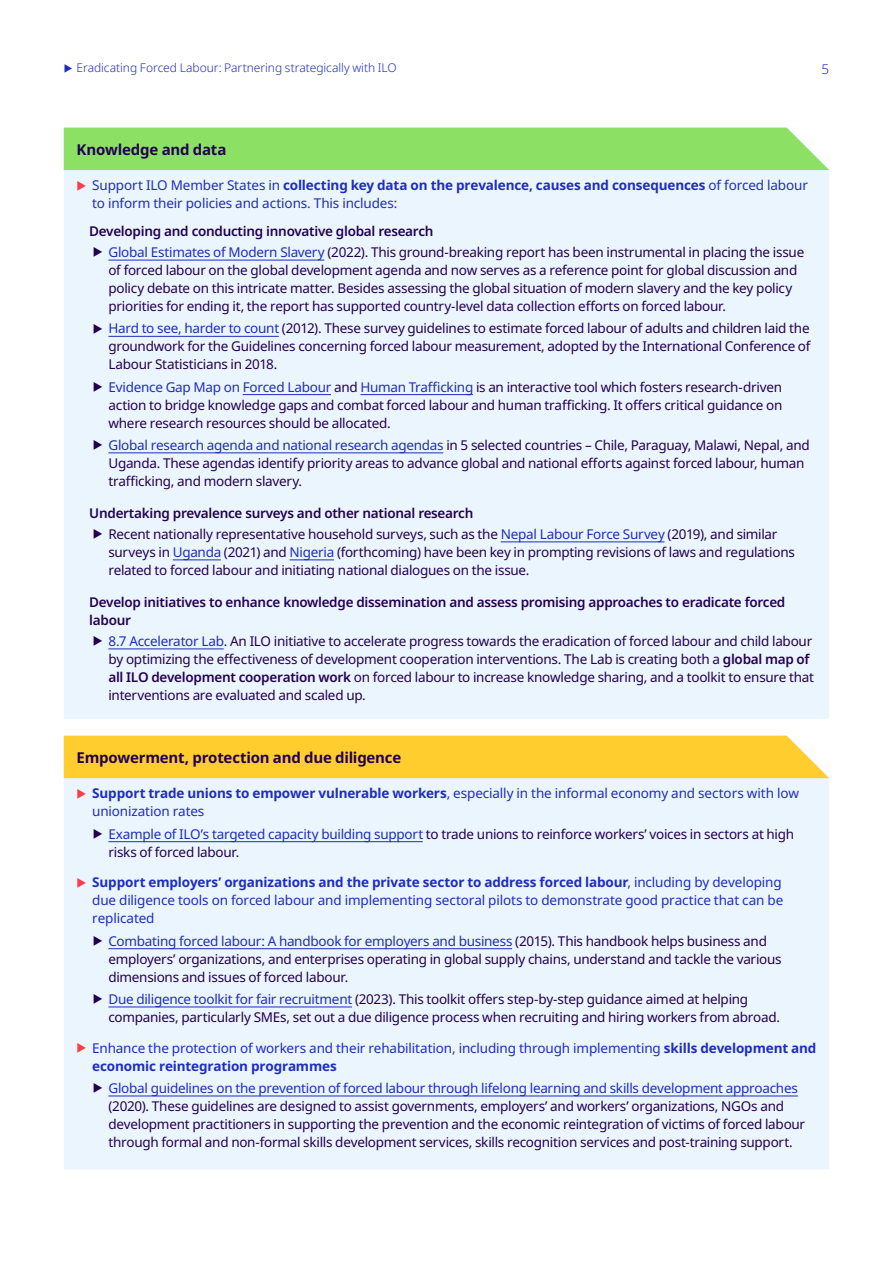
<style>
.page{position:relative;width:893px;height:1263px;background:#fff}
.page>*{position:absolute;margin:0;border:0;box-sizing:border-box;transform-origin:0 0}
.t1{font:700 15px "Noto Sans";letter-spacing:-.015em;color:#230050}
.t2{font:13.5px/18px "Noto Sans";letter-spacing:-.02em;color:#230050}
.t3{font:13.5px/18px "Noto Sans";letter-spacing:-.01em;color:#1e2dbe}
.t4{font:600 13.5px/18px "Noto Sans";letter-spacing:-.02em;color:#230050}
.t5{font:300 13.5px "Noto Sans";color:#1e2dbe}
.t6{font:300 12px "Noto Sans";letter-spacing:-.005em;color:#1e2dbe}
.s1{font-weight:700}
.s2{font-weight:600}
.s3{color:#1e2dbe}
</style>
<div class="page">
<div style="left:64px;top:170px;width:765px;height:549px;background:#ebf5fd"></div>
<div style="left:64px;top:128px;width:765px;height:42px;background:#8ce164"></div>
<hr style="left:108px;top:260px;width:216px;height:1px;background:#1e2dbe">
<hr style="left:108px;top:336px;width:171px;height:1px;background:#1e2dbe">
<hr style="left:243px;top:394px;width:88px;height:1px;background:#1e2dbe">
<hr style="left:360px;top:394px;width:113px;height:1px;background:#1e2dbe">
<hr style="left:108px;top:453px;width:335px;height:1px;background:#1e2dbe">
<hr style="left:501px;top:542px;width:163px;height:1px;background:#1e2dbe">
<hr style="left:173px;top:560px;width:48px;height:1px;background:#1e2dbe">
<hr style="left:290px;top:560px;width:44px;height:1px;background:#1e2dbe">
<hr style="left:108px;top:649px;width:116px;height:1px;background:#1e2dbe">
<div style="left:64px;top:778px;width:765px;height:391px;background:#ebf5fd"></div>
<div style="left:64px;top:736px;width:765px;height:42px;background:#ffcd2d"></div>
<hr style="left:108px;top:841px;width:315px;height:1px;background:#1e2dbe">
<hr style="left:108px;top:948px;width:404px;height:1px;background:#1e2dbe">
<hr style="left:108px;top:1007px;width:244px;height:1px;background:#1e2dbe">
<hr style="left:108px;top:1096px;width:690px;height:1px;background:#1e2dbe">
<svg style="left:78px;top:180px;width:8px;height:10px"></svg>
<svg style="left:94px;top:247px;width:8px;height:10px"></svg>
<svg style="left:94px;top:323px;width:8px;height:10px"></svg>
<svg style="left:94px;top:382px;width:8px;height:10px"></svg>
<svg style="left:94px;top:440px;width:8px;height:10px"></svg>
<svg style="left:94px;top:529px;width:8px;height:10px"></svg>
<svg style="left:94px;top:636px;width:8px;height:10px"></svg>
<svg style="left:78px;top:788px;width:8px;height:10px"></svg>
<svg style="left:94px;top:829px;width:8px;height:10px"></svg>
<svg style="left:78px;top:877px;width:8px;height:10px"></svg>
<svg style="left:94px;top:936px;width:8px;height:10px"></svg>
<svg style="left:94px;top:994px;width:8px;height:10px"></svg>
<svg style="left:78px;top:1043px;width:8px;height:10px"></svg>
<svg style="left:94px;top:1083px;width:8px;height:10px"></svg>
<p class="t6" style="left:77px;top:60px;width:322px">Eradicating Forced Labour: Partnering strategically with ILO</p>
<p class="t5" style="left:821px;top:59px;width:9px">5</p>
<p class="t1" style="left:77px;top:139px;width:151px">Knowledge and data</p>
<p class="t3" style="left:92px;top:177px;width:717px">Support ILO Member States in <span class="s1">collecting key data on the prevalence, causes and consequences</span> of forced labour to inform their policies and actions. This includes:</p>
<p class="t2" style="left:108px;top:221px;width:697px;line-height:21px;text-indent:-19px"><span class="s2">Developing and conducting innovative global research<br></span><span class="s3">Global Estimates of Modern Slavery</span> (2022). This ground-breaking report has been instrumental in placing the issue</p>
<p class="t2" style="left:108px;top:261px;width:690px">of forced labour on the global development agenda and now serves as a reference point for global discussion and policy debate on this intricate matter. Besides assessing the global situation of modern slavery and the key policy priorities for ending it, the report has supported country-level data collection efforts on forced labour.</p>
<p class="t2" style="left:108px;top:320px;width:704px;text-align:justify"><span class="s3">Hard to see, harder to count</span> (2012). These survey guidelines to estimate forced labour of adults and children laid the groundwork for the Guidelines concerning forced labour measurement, adopted by the International Conference of Labour Statisticians in 2018.</p>
<p class="t2" style="left:108px;top:378px;width:675px;text-align:justify"><span class="s3">Evidence Gap Map on Forced Labour</span> and <span class="s3">Human Trafficking</span> is an interactive tool which fosters research-driven action to bridge knowledge gaps and combat forced labour and human trafficking. It offers critical guidance on where research resources should be allocated.</p>
<p class="t2" style="left:108px;top:436px;width:703px"><span class="s3">Global research agenda and national research agendas</span> in 5 selected countries – Chile, Paraguay, Malawi, Nepal, and<br>Uganda. These agendas identify priority areas to advance global and national efforts against forced labour, human trafficking, and modern slavery.</p>
<p class="t2" style="left:108px;top:503px;width:670px;line-height:21px;text-indent:-19px"><span class="s2">Undertaking prevalence surveys and other national research<br></span>Recent nationally representative household surveys, such as the <span class="s3">Nepal Labour Force Survey</span> (2019), and similar</p>
<p class="t2" style="left:108px;top:543px;width:688px">surveys in <span class="s3">Uganda</span> (2021) and <span class="s3">Nigeria</span> (forthcoming) have been key in prompting revisions of laws and regulations related to forced labour and initiating national dialogues on the issue.</p>
<p class="t4" style="left:89px;top:593px;width:698px">Develop initiatives to enhance knowledge dissemination and assess promising approaches to eradicate forced labour</p>
<p class="t2" style="left:108px;top:632px;width:707px"><span class="s3">8.7 Accelerator Lab</span>. An ILO initiative to accelerate progress towards the eradication of forced labour and child labour by optimizing the effectiveness of development cooperation interventions. The Lab is creating both a <span class="s2">global map of all ILO development cooperation work</span> on forced labour to increase knowledge sharing, and a toolkit to ensure that interventions are evaluated and scaled up.</p>
<p class="t1" style="left:77px;top:747px;width:326px">Empowerment, protection and due diligence</p>
<p class="t3" style="left:92px;top:785px;width:708px"><span class="s1">Support trade unions to empower vulnerable workers</span>, especially in the informal economy and sectors with low unionization rates</p>
<p class="t2" style="left:108px;top:825px;width:687px"><span class="s3">Example of ILO’s targeted capacity building support</span> to trade unions to reinforce workers’ voices in sectors at high risks of forced labour.</p>
<p class="t3" style="left:92px;top:874px;width:692px;text-align:justify"><span class="s1">Support employers’ organizations and the private sector to address forced labour</span>, including by developing due diligence tools on forced labour and implementing sectoral pilots to demonstrate good practice that can be replicated</p>
<p class="t2" style="left:108px;top:932px;width:675px"><span class="s3">Combating forced labour: A handbook for employers and business</span> (2015). This handbook helps business and employers’ organizations, and enterprises operating in global supply chains, understand and tackle the various dimensions and issues of forced labour.</p>
<p class="t2" style="left:108px;top:990px;width:673px"><span class="s3">Due diligence toolkit for fair recruitment</span> (2023). This toolkit offers step-by-step guidance aimed at helping companies, particularly SMEs, set out a due diligence process when recruiting and hiring workers from abroad.</p>
<p class="t3" style="left:92px;top:1039px;width:726px">Enhance the protection of workers and their rehabilitation, including through implementing <span class="s1">skills development and economic reintegration programmes</span></p>
<p class="t3" style="left:108px;top:1079px;width:691px">Global guidelines on the prevention of forced labour through lifelong learning and skills development approaches</p>
<p class="t2" style="left:108px;top:1097px;width:698px">(2020). These guidelines are designed to assist governments, employers’ and workers’ organizations, NGOs and development practitioners in supporting the prevention and the economic reintegration of victims of forced labour through formal and non-formal skills development services, skills recognition services and post-training support.</p>
</div>
